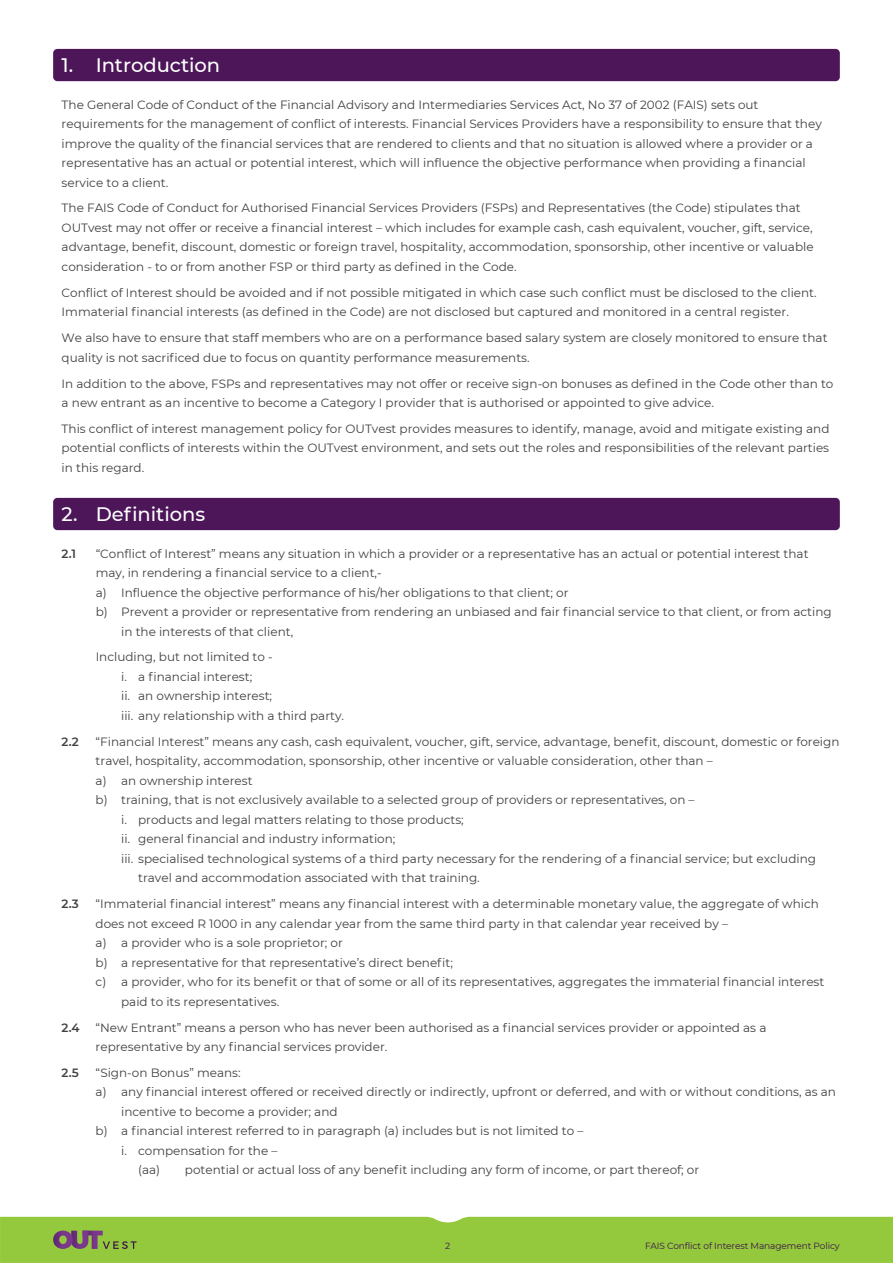
<style>
.page{position:relative;width:893px;height:1263px;background:#fff}
.page>*{position:absolute;margin:0;border:0;box-sizing:border-box;transform-origin:0 0}
.t1{font:500 19.5px "Montserrat";color:#fff}
.t2{font:12px/19.5px "Montserrat";color:#414042}
.t3{font:600 12px "Montserrat";color:#414042}
.t4{font:9px "Montserrat";letter-spacing:-.01em;color:#3d134b}
</style>
<div class="page">
<div style="left:0;top:1217px;width:893px;height:46px;background:#95c93d"></div>
<div style="left:53px;top:49px;width:787px;height:32px;background:#4c1659;border-radius:4px"></div>
<div style="left:53px;top:498px;width:787px;height:32px;background:#4c1659;border-radius:4px"></div>
<h1 class="t1" style="left:62px;top:51px;width:160px">1. Introduction</h1>
<p class="t2" style="left:62px;top:94px;width:762px">The General Code of Conduct of the Financial Advisory and Intermediaries Services Act, No 37 of 2002 (FAIS) sets out requirements for the management of conflict of interests. Financial Services Providers have a responsibility to ensure that they improve the quality of the financial services that are rendered to clients and that no situation is allowed where a provider or a representative has an actual or potential interest, which will influence the objective performance when providing a financial service to a client.</p>
<p class="t2" style="left:62px;top:198px;width:753px">The FAIS Code of Conduct for Authorised Financial Services Providers (FSPs) and Representatives (the Code) stipulates that OUTvest may not offer or receive a financial interest – which includes for example cash, cash equivalent, voucher, gift, service, advantage, benefit, discount, domestic or foreign travel, hospitality, accommodation, sponsorship, other incentive or valuable consideration - to or from another FSP or third party as defined in the Code.</p>
<p class="t2" style="left:62px;top:282px;width:756px">Conflict of Interest should be avoided and if not possible mitigated in which case such conflict must be disclosed to the client.<br>Immaterial financial interests (as defined in the Code) are not disclosed but captured and monitored in a central register.</p>
<p class="t2" style="left:62px;top:328px;width:767px">We also have to ensure that staff members who are on a performance based salary system are closely monitored to ensure that quality is not sacrificed due to focus on quantity performance measurements.</p>
<p class="t2" style="left:62px;top:373px;width:773px">In addition to the above, FSPs and representatives may not offer or receive sign-on bonuses as defined in the Code other than to a new entrant as an incentive to become a Category I provider that is authorised or appointed to give advice.</p>
<p class="t2" style="left:62px;top:418px;width:769px;text-align:justify">This conflict of interest management policy for OUTvest provides measures to identify, manage, avoid and mitigate existing and potential conflicts of interests within the OUTvest environment, and sets out the roles and responsibilities of the relevant parties in this regard.</p>
<h1 class="t1" style="left:62px;top:500px;width:145px">2. Definitions</h1>
<p class="t3" style="left:62px;top:545px;width:16px">2.1</p>
<p class="t2" style="left:96px;top:543px;width:714px">“Conflict of Interest” means any situation in which a provider or a representative has an actual or potential interest that</p>
<p class="t2" style="left:96px;top:563px;width:288px">may, in rendering a financial service to a client,-</p>
<p class="t2" style="left:96px;top:582px;width:474px">a) Influence the objective performance of his/her obligations to that client; or</p>
<p class="t2" style="left:96px;top:602px;width:738px">b) Prevent a provider or representative from rendering an unbiased and fair financial service to that client, or from acting</p>
<p class="t2" style="left:121px;top:621px;width:173px">in the interests of that client,</p>
<p class="t2" style="left:121px;top:647px;width:224px;text-indent:-25px">Including, but not limited to -<br>i. a financial interest;<br>ii. an ownership interest;<br>iii. any relationship with a third party.</p>
<p class="t3" style="left:62px;top:733px;width:19px">2.2</p>
<p class="t2" style="left:96px;top:731px;width:745px">“Financial Interest” means any cash, cash equivalent, voucher, gift, service, advantage, benefit, discount, domestic or foreign</p>
<p class="t2" style="left:96px;top:751px;width:619px">travel, hospitality, accommodation, sponsorship, other incentive or valuable consideration, other than –</p>
<p class="t2" style="left:96px;top:770px;width:158px">a) an ownership interest</p>
<p class="t2" style="left:96px;top:790px;width:600px">b) training, that is not exclusively available to a selected group of providers or representatives, on –</p>
<p class="t2" style="left:121px;top:809px;width:344px">i. products and legal matters relating to those products;</p>
<p class="t2" style="left:121px;top:829px;width:276px">ii. general financial and industry information;</p>
<p class="t2" style="left:121px;top:848px;width:696px">iii. specialised technological systems of a third party necessary for the rendering of a financial service; but excluding</p>
<p class="t2" style="left:138px;top:868px;width:343px">travel and accommodation associated with that training.</p>
<p class="t3" style="left:62px;top:895px;width:19px">2.3</p>
<p class="t2" style="left:96px;top:894px;width:725px">“Immaterial financial interest” means any financial interest with a determinable monetary value, the aggregate of which</p>
<p class="t2" style="left:96px;top:913px;width:634px">does not exceed R 1000 in any calendar year from the same third party in that calendar year received by –</p>
<p class="t2" style="left:96px;top:933px;width:249px">a) a provider who is a sole proprietor; or</p>
<p class="t2" style="left:96px;top:952px;width:359px">b) a representative for that representative’s direct benefit;</p>
<p class="t2" style="left:96px;top:972px;width:730px">c) a provider, who for its benefit or that of some or all of its representatives, aggregates the immaterial financial interest</p>
<p class="t2" style="left:121px;top:991px;width:160px">paid to its representatives.</p>
<p class="t3" style="left:62px;top:1019px;width:20px">2.4</p>
<p class="t2" style="left:96px;top:1017px;width:672px">“New Entrant” means a person who has never been authorised as a financial services provider or appointed as a representative by any financial services provider.</p>
<p class="t3" style="left:62px;top:1064px;width:19px">2.5</p>
<p class="t2" style="left:96px;top:1062px;width:147px">“Sign-on Bonus” means:</p>
<p class="t2" style="left:96px;top:1082px;width:742px">a) any financial interest offered or received directly or indirectly, upfront or deferred, and with or without conditions, as an</p>
<p class="t2" style="left:121px;top:1101px;width:218px">incentive to become a provider; and</p>
<p class="t2" style="left:96px;top:1121px;width:489px">b) a financial interest referred to in paragraph (a) includes but is not limited to –</p>
<p class="t2" style="left:121px;top:1140px;width:158px">i. compensation for the –</p>
<p class="t2" style="left:138px;top:1160px;width:563px">(aa) potential or actual loss of any benefit including any form of income, or part thereof; or</p>
<p class="t4" style="left:445px;top:1239px;width:7px">2</p>
<p class="t4" style="left:645px;top:1239px;width:196px">FAIS Conflict of Interest Management Policy</p>
</div>
